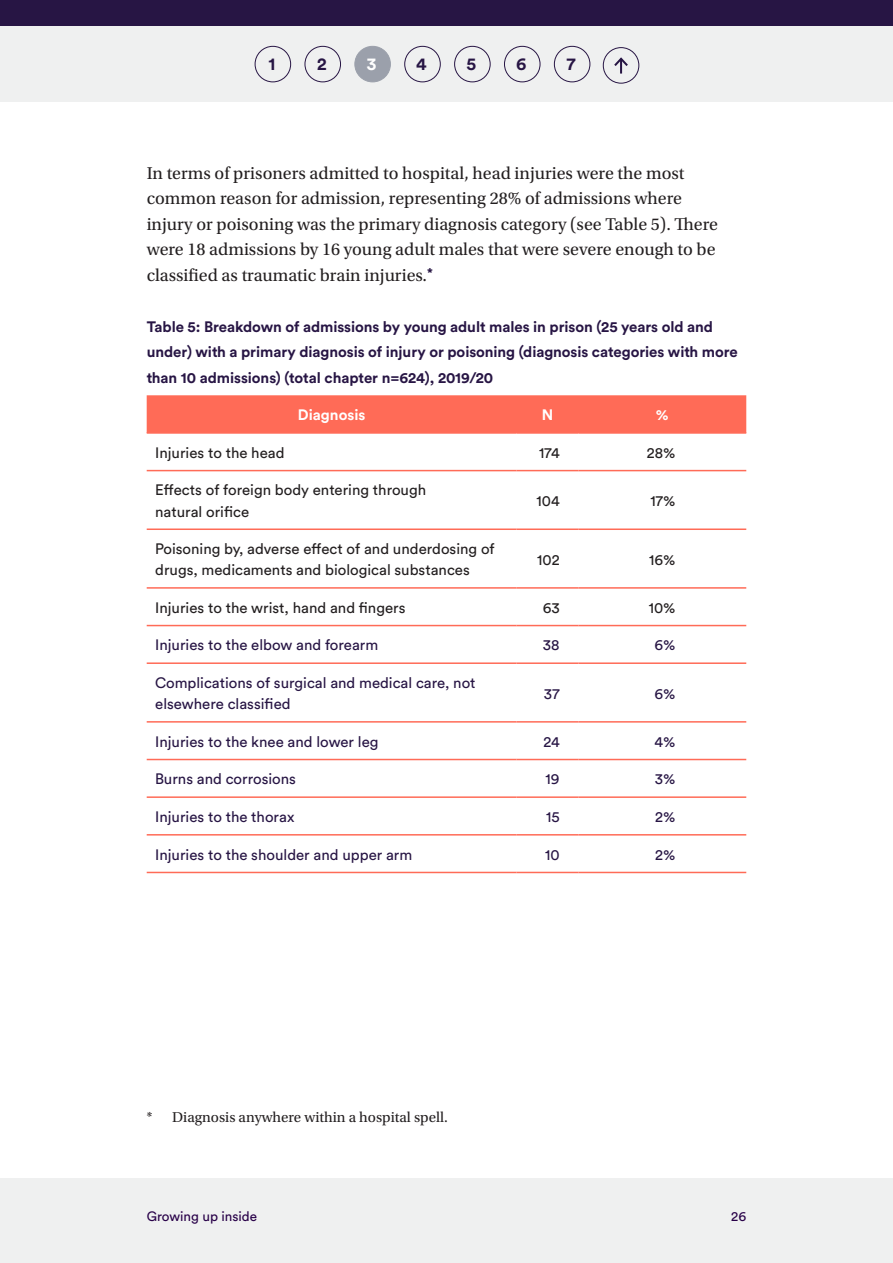
<style>
.page{position:relative;width:893px;height:1263px;background:#fff}
.page>*{position:absolute;margin:0;border:0;box-sizing:border-box;transform-origin:0 0}
.Body_text{font:18px/25.5px "Utopia Std";color:#231f20}
.t1{font:700 17.55px "Circular Pro";color:#271544}
.t2{font:700 17.55px "Circular Pro";color:#fff}
.Table_title{font:700 15px/25.5px "Circular Pro";letter-spacing:-.005em;color:#271544}
.Table_text_left_aligned{font:15px/21px "Circular Pro";color:#271544}
.Table_text_left_aligned-2{font:15px/21px "Circular Pro";color:#231f20}
.Footnotes{font:15px "Utopia Std";color:#231f20}
.Table_text_right_aligned{font:15px "Circular Pro";color:#271544}
.Table_text_right_aligned-2{font:15px "Circular Pro";letter-spacing:.005em;color:#231f20}
.Table_Headre_Center_aligned{font:700 15px "Circular Pro";color:#fff}
.t3{font:13.5px "Circular Pro";color:#280048}
</style>
<div class="page">
<div style="left:0;top:0;width:893px;height:26px;background:#271544"></div>
<div style="left:0;top:26px;width:893px;height:76px;background:#eff0f0"></div>
<div style="left:0;top:1179px;width:893px;height:84px;background:#eff0f0"></div>
<div style="left:355px;top:46px;width:35px;height:36px;background:#9ba0ab;border-radius:50%"></div>
<div style="left:355px;top:46px;width:36px;height:36px;border:1px solid #9ba0ab;border-radius:50%"></div>
<div style="left:305px;top:46px;width:36px;height:36px;border:1px solid #271544;border-radius:50%"></div>
<div style="left:454px;top:46px;width:36px;height:36px;border:1px solid #271544;border-radius:50%"></div>
<div style="left:504px;top:46px;width:36px;height:36px;border:1px solid #271544;border-radius:50%"></div>
<div style="left:554px;top:46px;width:36px;height:36px;border:1px solid #271544;border-radius:50%"></div>
<div style="left:255px;top:46px;width:36px;height:36px;border:1px solid #271544;border-radius:50%"></div>
<div style="left:404px;top:46px;width:37px;height:36px;border:1px solid #271544;border-radius:50%"></div>
<div style="left:603px;top:47px;width:36px;height:36px;border:1px solid #271544;border-radius:50%"></div>
<svg style="left:614px;top:57px;width:14px;height:17px"></svg>
<div style="left:147px;top:395px;width:599px;height:37px;background:#ff6b57"></div>
<hr style="left:147px;top:470px;width:370px;height:1px;background:#ff6b57">
<hr style="left:517px;top:470px;width:61px;height:1px;background:#ff6b57">
<hr style="left:578px;top:470px;width:168px;height:1px;background:#ff6b57">
<hr style="left:147px;top:528px;width:370px;height:2px;background:#ff6b57">
<hr style="left:517px;top:528px;width:61px;height:2px;background:#ff6b57">
<hr style="left:578px;top:528px;width:168px;height:2px;background:#ff6b57">
<hr style="left:147px;top:587px;width:370px;height:2px;background:#ff6b57">
<hr style="left:147px;top:432px;width:370px;height:2px;background:#ff6b57">
<hr style="left:147px;top:625px;width:370px;height:1px;background:#ff6b57">
<hr style="left:517px;top:625px;width:61px;height:1px;background:#ff6b57">
<hr style="left:578px;top:625px;width:168px;height:1px;background:#ff6b57">
<hr style="left:147px;top:662px;width:370px;height:2px;background:#ff6b57">
<hr style="left:517px;top:662px;width:61px;height:2px;background:#ff6b57">
<hr style="left:578px;top:662px;width:168px;height:2px;background:#ff6b57">
<hr style="left:147px;top:721px;width:370px;height:2px;background:#ff6b57">
<hr style="left:517px;top:721px;width:61px;height:2px;background:#ff6b57">
<hr style="left:578px;top:721px;width:168px;height:2px;background:#ff6b57">
<hr style="left:147px;top:759px;width:370px;height:1px;background:#ff6b57">
<hr style="left:517px;top:759px;width:61px;height:1px;background:#ff6b57">
<hr style="left:578px;top:759px;width:168px;height:1px;background:#ff6b57">
<hr style="left:147px;top:796px;width:370px;height:2px;background:#ff6b57">
<hr style="left:517px;top:796px;width:61px;height:2px;background:#ff6b57">
<hr style="left:578px;top:796px;width:168px;height:2px;background:#ff6b57">
<hr style="left:147px;top:834px;width:370px;height:1px;background:#ff6b57">
<hr style="left:517px;top:834px;width:61px;height:1px;background:#ff6b57">
<hr style="left:578px;top:834px;width:168px;height:1px;background:#ff6b57">
<hr style="left:147px;top:872px;width:370px;height:1px;background:#ff6b57">
<hr style="left:517px;top:872px;width:61px;height:1px;background:#ff6b57">
<hr style="left:578px;top:872px;width:168px;height:1px;background:#ff6b57">
<hr style="left:517px;top:432px;width:61px;height:2px;background:#ff6b57">
<hr style="left:578px;top:432px;width:168px;height:2px;background:#ff6b57">
<hr style="left:517px;top:587px;width:61px;height:2px;background:#ff6b57">
<hr style="left:578px;top:587px;width:168px;height:2px;background:#ff6b57">
<p class="t1" style="left:268px;top:52px;width:8px">1</p>
<p class="t1" style="left:317px;top:52px;width:11px">2</p>
<p class="t2" style="left:367px;top:52px;width:11px">3</p>
<p class="t1" style="left:416px;top:52px;width:12px">4</p>
<p class="t1" style="left:467px;top:52px;width:11px">5</p>
<p class="t1" style="left:516px;top:52px;width:12px">6</p>
<p class="t1" style="left:567px;top:52px;width:10px">7</p>
<p class="Body_text" style="left:147px;top:160px;width:573px">In terms of prisoners admitted to hospital, head injuries were the most common reason for admission, representing 28% of admissions where injury or poisoning was the primary diagnosis category (see Table 5). There were 18 admissions by 16 young adult males that were severe enough to be classified as traumatic brain injuries.<sup>*</sup></p>
<p class="Table_title" style="left:147px;top:313px;width:593px">Table 5: Breakdown of admissions by young adult males in prison (25 years old and under) with a primary diagnosis of injury or poisoning (diagnosis categories with more than 10 admissions) (total chapter n=624), 2019/20</p>
<p class="Table_Headre_Center_aligned" style="left:298px;top:405px;width:69px">Diagnosis</p>
<p class="Table_Headre_Center_aligned" style="left:542px;top:405px;width:13px">N</p>
<p class="Table_Headre_Center_aligned" style="left:656px;top:405px;width:14px">%</p>
<p class="Table_text_left_aligned-2" style="left:155px;top:441px;width:131px">Injuries to the head</p>
<p class="Table_text_right_aligned-2" style="left:539px;top:442px;width:22px">174</p>
<p class="Table_text_right_aligned-2" style="left:647px;top:442px;width:30px">28%</p>
<p class="Table_text_left_aligned-2" style="left:155px;top:479px;width:272px">Effects of foreign body entering through natural orifice</p>
<p class="Table_text_right_aligned-2" style="left:536px;top:491px;width:25px">104</p>
<p class="Table_text_right_aligned-2" style="left:650px;top:491px;width:26px">17%</p>
<p class="Table_text_left_aligned-2" style="left:155px;top:538px;width:341px">Poisoning by, adverse effect of and underdosing of drugs, medicaments and biological substances</p>
<p class="Table_text_right_aligned-2" style="left:537px;top:549px;width:24px">102</p>
<p class="Table_text_right_aligned-2" style="left:649px;top:549px;width:28px">16%</p>
<p class="Table_text_left_aligned-2" style="left:155px;top:596px;width:252px">Injuries to the wrist, hand and fingers</p>
<p class="Table_text_right_aligned-2" style="left:543px;top:597px;width:18px">63</p>
<p class="Table_text_right_aligned-2" style="left:649px;top:597px;width:28px">10%</p>
<p class="Table_text_left_aligned" style="left:155px;top:634px;width:225px">Injuries to the elbow and forearm</p>
<p class="Table_text_right_aligned" style="left:543px;top:635px;width:18px">38</p>
<p class="Table_text_right_aligned" style="left:654px;top:635px;width:22px">6%</p>
<p class="Table_text_left_aligned" style="left:155px;top:672px;width:322px">Complications of surgical and medical care, not elsewhere classified</p>
<p class="Table_text_right_aligned" style="left:544px;top:683px;width:17px">37</p>
<p class="Table_text_right_aligned" style="left:654px;top:683px;width:22px">6%</p>
<p class="Table_text_left_aligned" style="left:155px;top:730px;width:225px">Injuries to the knee and lower leg</p>
<p class="Table_text_right_aligned" style="left:543px;top:731px;width:18px">24</p>
<p class="Table_text_right_aligned" style="left:655px;top:731px;width:22px">4%</p>
<p class="Table_text_left_aligned" style="left:155px;top:768px;width:142px">Burns and corrosions</p>
<p class="Table_text_right_aligned" style="left:546px;top:769px;width:16px">19</p>
<p class="Table_text_right_aligned" style="left:655px;top:769px;width:22px">3%</p>
<p class="Table_text_left_aligned" style="left:155px;top:806px;width:141px">Injuries to the thorax</p>
<p class="Table_text_right_aligned" style="left:546px;top:807px;width:15px">15</p>
<p class="Table_text_right_aligned" style="left:655px;top:807px;width:22px">2%</p>
<p class="Table_text_left_aligned" style="left:155px;top:843px;width:259px">Injuries to the shoulder and upper arm</p>
<p class="Table_text_right_aligned" style="left:545px;top:844px;width:16px">10</p>
<p class="Table_text_right_aligned" style="left:655px;top:844px;width:22px">2%</p>
<p class="Footnotes" style="left:147px;top:1109px;width:303px">* Diagnosis anywhere within a hospital spell.</p>
<p class="t3" style="left:147px;top:1207px;width:112px">Growing up inside</p>
<p class="t3" style="left:731px;top:1207px;width:16px">26</p>
</div>
